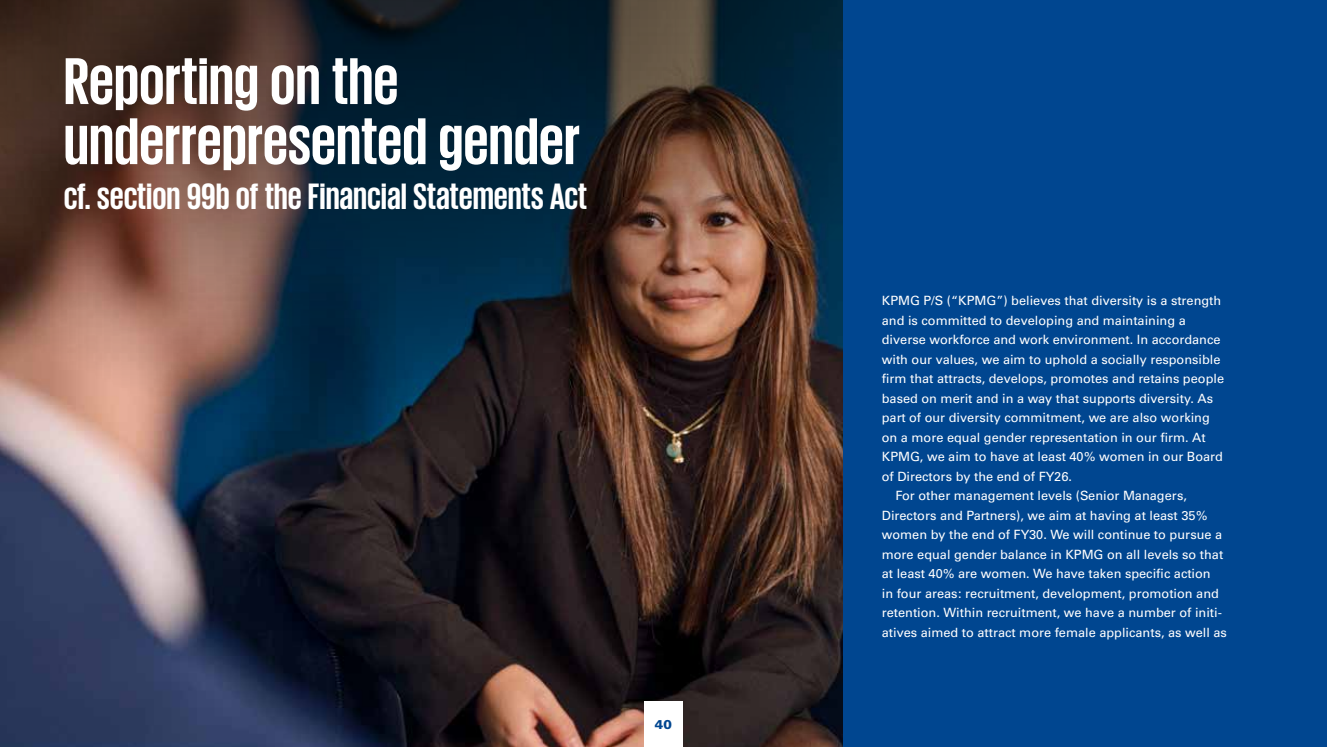
<style>
.page{position:relative;width:1327px;height:747px;background:#fff}
.page>*{position:absolute;margin:0;border:0;box-sizing:border-box;transform-origin:0 0}
.t1{font:700 67.5px/60px "KPMG";color:#fff}
.t2{font:700 37.5px "KPMG";color:#fff}
.t3{font:12.75px "Universfor KPMG";color:#fff}
.t4{font:900 12.75px "Universfor KPMG";color:#004690}
</style>
<div class="page">
<img style="left:0;top:441px;width:843px;height:305px">
<svg style="left:0;top:0;width:843px;height:441px;background:#3e383a"></svg>
<div style="left:843px;top:0;width:484px;height:746px;background:#004690"></div>
<div style="left:644px;top:701px;width:38px;height:45px;background:#fff"></div>
<h1 class="t1" style="left:64px;top:49px;width:518px">Reporting on the underrepresented gender</h1>
<h2 class="t2" style="left:64px;top:177px;width:525px">cf. section 99b of the Financial Statements Act</h2>
<p class="t4" style="left:655px;top:716px;width:19px">40</p>
<p class="t3" style="left:882px;top:293px;width:341px">KPMG P/S (“KPMG”) believes that diversity is a strength</p>
<p class="t3" style="left:882px;top:312px;width:305px">and is committed to developing and maintaining a</p>
<p class="t3" style="left:882px;top:332px;width:340px">diverse workforce and work environment. In accordance</p>
<p class="t3" style="left:882px;top:351px;width:340px">with our values, we aim to uphold a socially responsible</p>
<p class="t3" style="left:882px;top:371px;width:344px">firm that attracts, develops, promotes and retains people</p>
<p class="t3" style="left:882px;top:390px;width:333px">based on merit and in a way that supports diversity. As</p>
<p class="t3" style="left:882px;top:410px;width:329px">part of our diversity commitment, we are also working</p>
<p class="t3" style="left:882px;top:429px;width:325px">on a more equal gender representation in our firm. At</p>
<p class="t3" style="left:882px;top:449px;width:343px">KPMG, we aim to have at least 40% women in our Board</p>
<p class="t3" style="left:882px;top:468px;width:192px">of Directors by the end of FY26.</p>
<p class="t3" style="left:895px;top:488px;width:293px">For other management levels (Senior Managers,</p>
<p class="t3" style="left:882px;top:507px;width:327px">Directors and Partners), we aim at having at least 35%</p>
<p class="t3" style="left:882px;top:527px;width:342px">women by the end of FY30. We will continue to pursue a</p>
<p class="t3" style="left:882px;top:546px;width:343px">more equal gender balance in KPMG on all levels so that</p>
<p class="t3" style="left:882px;top:566px;width:330px">at least 40% are women. We have taken specific action</p>
<p class="t3" style="left:882px;top:585px;width:339px">in four areas: recruitment, development, promotion and</p>
<p class="t3" style="left:882px;top:605px;width:342px">retention. Within recruitment, we have a number of initi-</p>
<p class="t3" style="left:882px;top:624px;width:347px">atives aimed to attract more female applicants, as well as</p>
</div>
